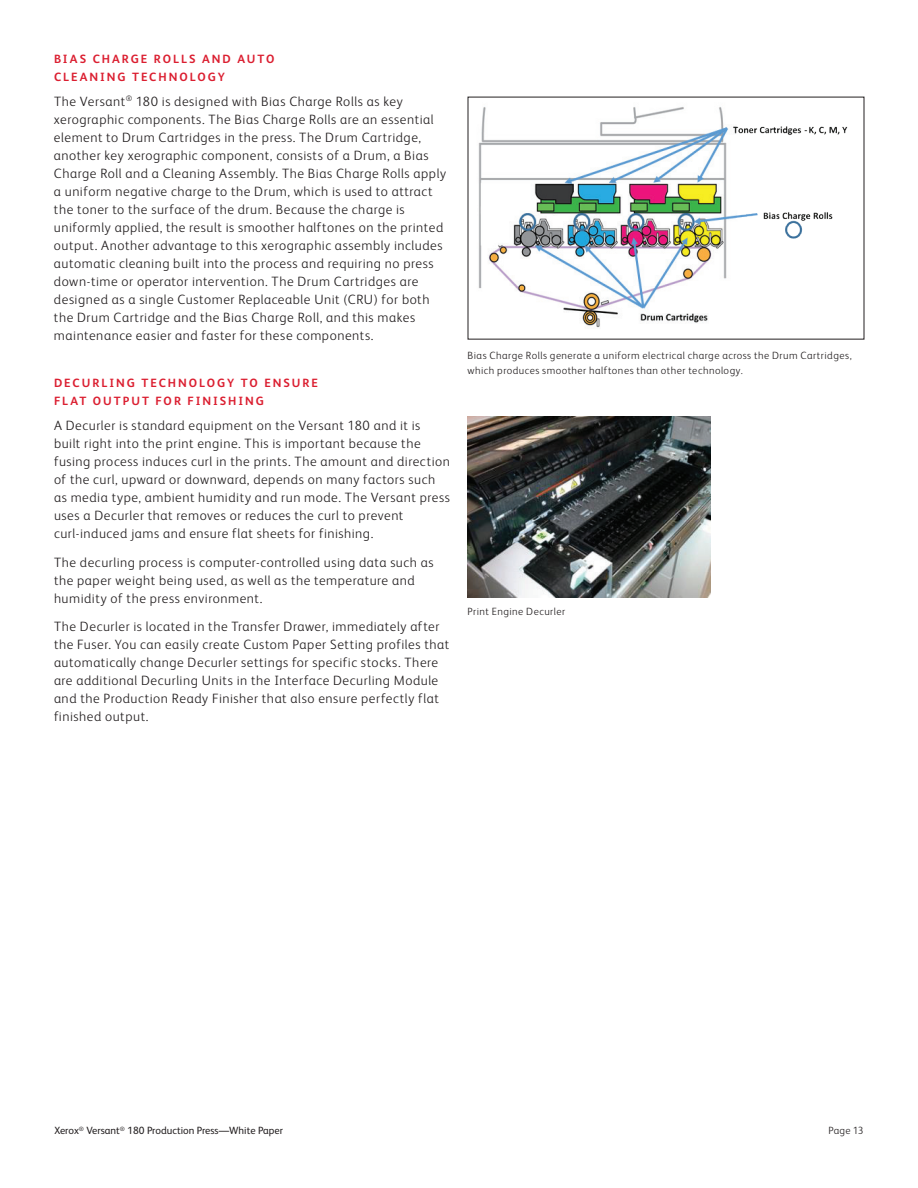
<style>
.page{position:relative;width:918px;height:1188px;background:#fff}
.page>*{position:absolute;margin:0;border:0;box-sizing:border-box;transform-origin:0 0}
.t1{font:300 13.5px/18px "Xerox Sans";letter-spacing:.04em;color:#231f20}
.t2{font:700 12px/18px "Xerox Sans";letter-spacing:.165em;color:#db1e30}
.t3{font:300 10.5px/15px "Xerox Sans";letter-spacing:.045em;color:#231f20}
.t4{font:10.5px "Xerox Sans";color:#231f20}
</style>
<div class="page">
<img style="left:478px;top:107px;width:370px;height:221px">
<img style="left:468px;top:416px;width:243px;height:182px">
<p class="t2" style="left:54px;top:50px;width:222px">BIAS CHARGE ROLLS AND AUTO<br>CLEANING TECHNOLOGY</p>
<p class="t1" style="left:54px;top:91px;width:394px">The Versant<sup>®</sup> 180 is designed with Bias Charge Rolls as key xerographic components. The Bias Charge Rolls are an essential element to Drum Cartridges in the press. The Drum Cartridge, another key xerographic component, consists of a Drum, a Bias Charge Roll and a Cleaning Assembly. The Bias Charge Rolls apply a uniform negative charge to the Drum, which is used to attract the toner to the surface of the drum. Because the charge is uniformly applied, the result is smoother halftones on the printed output. Another advantage to this xerographic assembly includes automatic cleaning built into the process and requiring no press down-time or operator intervention. The Drum Cartridges are designed as a single Customer Replaceable Unit (CRU) for both the Drum Cartridge and the Bias Charge Roll, and this makes maintenance easier and faster for these components.</p>
<p class="t2" style="left:54px;top:374px;width:266px">DECURLING TECHNOLOGY TO ENSURE<br>FLAT OUTPUT FOR FINISHING</p>
<p class="t1" style="left:54px;top:416px;width:398px">A Decurler is standard equipment on the Versant 180 and it is built right into the print engine. This is important because the fusing process induces curl in the prints. The amount and direction of the curl, upward or downward, depends on many factors such as media type, ambient humidity and run mode. The Versant press uses a Decurler that removes or reduces the curl to prevent curl-induced jams and ensure flat sheets for finishing.</p>
<p class="t1" style="left:54px;top:552px;width:381px">The decurling process is computer-controlled using data such as the paper weight being used, as well as the temperature and humidity of the press environment.</p>
<p class="t1" style="left:54px;top:617px;width:397px">The Decurler is located in the Transfer Drawer, immediately after the Fuser. You can easily create Custom Paper Setting profiles that automatically change Decurler settings for specific stocks. There are additional Decurling Units in the Interface Decurling Module and the Production Ready Finisher that also ensure perfectly flat finished output.</p>
<p class="t3" style="left:468px;top:347px;width:386px">Bias Charge Rolls generate a uniform electrical charge across the Drum Cartridges, which produces smoother halftones than other technology.</p>
<p class="t3" style="left:468px;top:604px;width:99px">Print Engine Decurler</p>
<p class="t4" style="left:54px;top:1123px;width:230px">Xerox<sup>®</sup> Versant<sup>®</sup> 180 Production Press—White Paper</p>
<p class="t3" style="left:829px;top:1122px;width:37px">Page 13</p>
</div>
